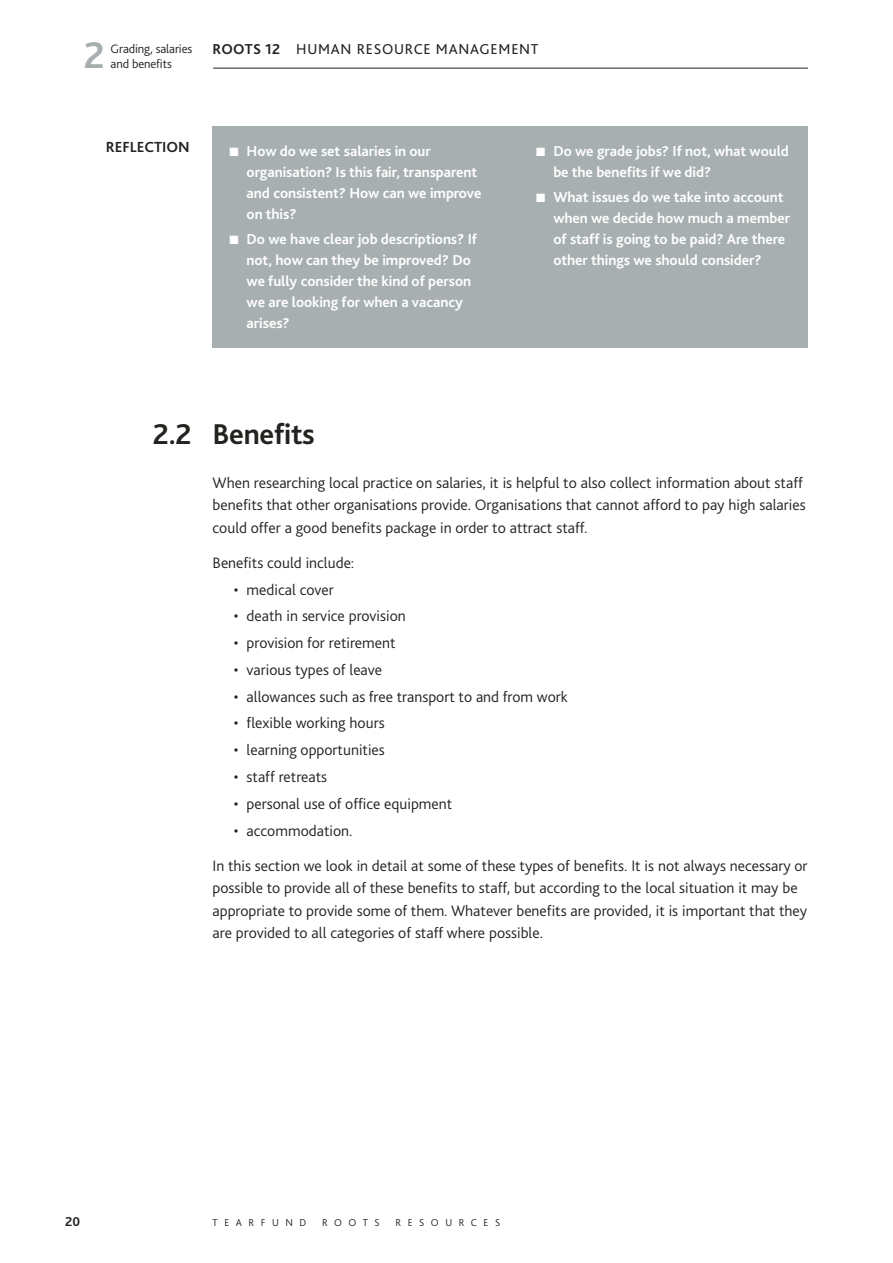
<style>
.page{position:relative;width:893px;height:1263px;background:#fff}
.page>*{position:absolute;margin:0;border:0;box-sizing:border-box;transform-origin:0 0}
.t1{font:700 39px "Bliss 2";color:#a8afb0}
.t2{font:700 30px "Bliss 2";letter-spacing:-.01em;color:#20231e}
.t3{font:300 15.75px/22.5px "Bliss 2";color:#20231e}
.t4{font:700 15.3px "Bliss 2";color:#20231e}
.t5{font:700 15px/21px "Bliss 2";letter-spacing:-.005em;color:#fff}
.t6{font:15px "Bliss 2";letter-spacing:.05em;color:#20231e}
.t7{font:700 13.5px "Bliss 2";color:#20231e}
.t8{font:300 12.75px "Bliss 2";letter-spacing:-.01em;color:#20231e}
.t9{font:300 10.5px "Bliss 2";letter-spacing:.625em;color:#20231e}
.s1{font-weight:700}
</style>
<div class="page">
<hr style="left:213px;top:68px;width:595px;height:1px;background:#20231e">
<div style="left:213px;top:126px;width:595px;height:221px;background:#a8afb0"></div>
<h1 class="t1" style="left:84px;top:40px;width:22px">2</h1>
<p class="t8" style="left:111px;top:44px;width:83px">Grading, salaries</p>
<p class="t6" style="left:213px;top:43px;width:327px"><span class="s1">ROOTS 12</span> HUMAN RESOURCE MANAGEMENT</p>
<p class="t8" style="left:111px;top:59px;width:63px">and benefits</p>
<p class="t4" style="left:106px;top:142px;width:85px">REFLECTION</p>
<p class="t5" style="left:247px;top:142px;width:236px;text-indent:-17px">■ How do we set salaries in our organisation? Is this fair, transparent and consistent? How can we improve on this?</p>
<p class="t5" style="left:247px;top:230px;width:232px;text-indent:-17px">■ Do we have clear job descriptions? If not, how can they be improved? Do we fully consider the kind of person we are looking for when a vacancy arises?</p>
<p class="t5" style="left:553px;top:142px;width:237px;text-indent:-17px">■ Do we grade jobs? If not, what would be the benefits if we did?</p>
<p class="t5" style="left:553px;top:188px;width:238px;text-indent:-17px">■ What issues do we take into account when we decide how much a member of staff is going to be paid? Are there other things we should consider?</p>
<h2 class="t2" style="left:153px;top:423px;width:164px">2.2 Benefits</h2>
<p class="t3" style="left:213px;top:473px;width:595px">When researching local practice on salaries, it is helpful to also collect information about staff benefits that other organisations provide. Organisations that cannot afford to pay high salaries could offer a good benefits package in order to attract staff.</p>
<p class="t3" style="left:213px;top:553px;width:143px">Benefits could include:</p>
<p class="t3" style="left:234px;top:580px;width:101px">• medical cover</p>
<p class="t3" style="left:234px;top:607px;width:173px">• death in service provision</p>
<p class="t3" style="left:234px;top:633px;width:163px">• provision for retirement</p>
<p class="t3" style="left:234px;top:660px;width:150px">• various types of leave</p>
<p class="t3" style="left:234px;top:687px;width:335px">• allowances such as free transport to and from work</p>
<p class="t3" style="left:234px;top:714px;width:152px">• flexible working hours</p>
<p class="t3" style="left:234px;top:740px;width:152px">• learning opportunities</p>
<p class="t3" style="left:234px;top:767px;width:95px">• staff retreats</p>
<p class="t3" style="left:234px;top:794px;width:220px">• personal use of office equipment</p>
<p class="t3" style="left:234px;top:821px;width:120px">• accommodation.</p>
<p class="t3" style="left:213px;top:856px;width:596px">In this section we look in detail at some of these types of benefits. It is not always necessary or possible to provide all of these benefits to staff, but according to the local situation it may be appropriate to provide some of them. Whatever benefits are provided, it is important that they are provided to all categories of staff where possible.</p>
<p class="t7" style="left:65px;top:1216px;width:16px">20</p>
<p class="t9" style="left:213px;top:1218px;width:95px">TEARFUND</p>
<p class="t9" style="left:322px;top:1218px;width:59px">ROOTS</p>
<p class="t9" style="left:395px;top:1218px;width:106px">RESOURCES</p>
</div>
